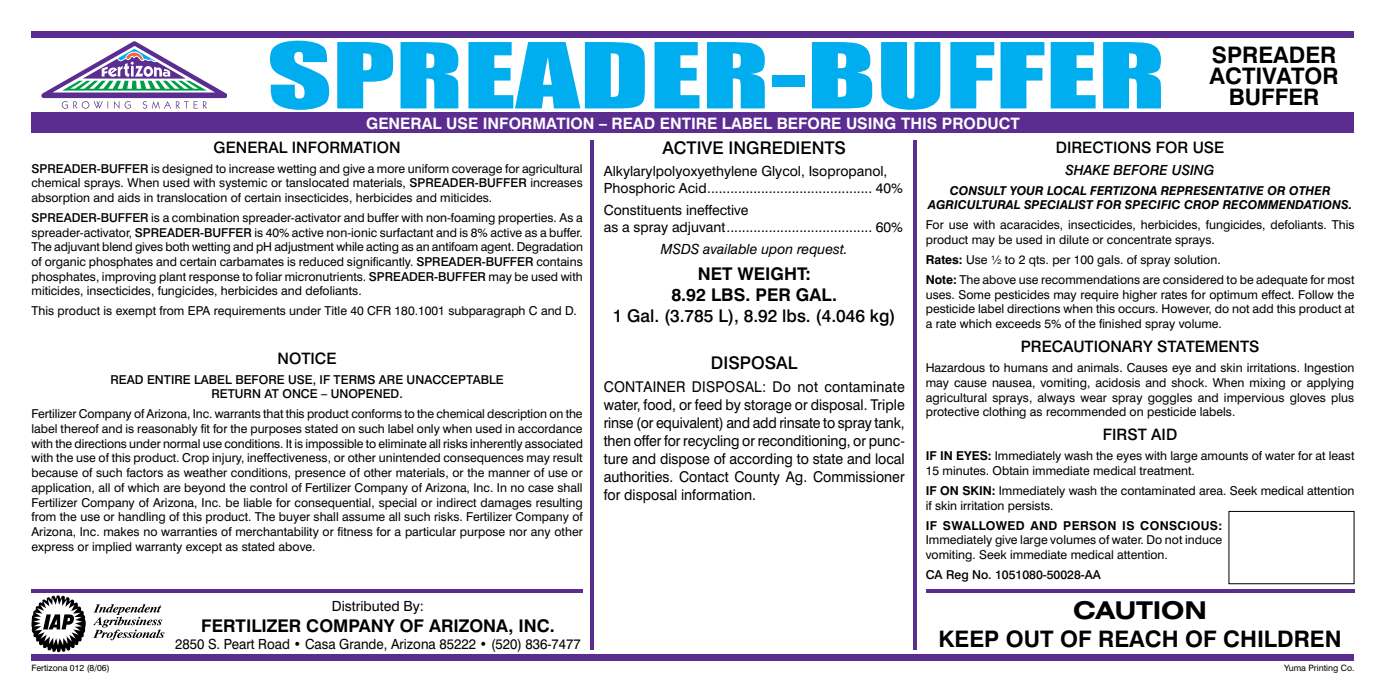
<style>
.page{position:relative;width:1386px;height:693px;background:#fff}
.page>*{position:absolute;margin:0;border:0;box-sizing:border-box;transform-origin:0 0}
.t1{font:84px "Impact";color:#00adef;scale:1.5 1}
.t2{font:700 expanded 24.5px "Swiss 721 BT";color:#000}
.t3{font:700 22.75px/21px "Swiss 721 BT";color:#000;text-align:center}
.t4{font:500 17.5px "Swiss 721 BT";color:#000}
.t5{font:700 17.5px/21px "Swiss 721 BT";color:#000;text-align:center}
.t6{font:500 15.75px "Swiss 721 BT";color:#000}
.t7{font:700 15.75px "Swiss 721 BT";color:#fff}
.t8{font:14.88px/17.8px "Swiss 721 BT";color:#000;text-align:justify;scale:.95 1}
.t9{font:14px/16.8px "Swiss 721 BT";color:#000}
.t10{font:14px "Swiss 721 BT";color:#000;scale:.95 1}
.t11{font:italic 14px "Swiss 721 BT";color:#000}
.t12{font:italic 500 14px "Swiss 721 BT";color:#000}
.t13{font:12.25px/14.7px "Swiss 721 BT";color:#000;text-align:justify}
.t14{font:italic 700 12.25px/14.7px "Swiss 721 BT";color:#000;text-align:center}
.t15{font:500 12.25px "Swiss 721 BT";color:#000}
.t16{font:700 12.25px "Swiss 721 BT";letter-spacing:.025em;color:#000}
.t17{font:8.75px "Swiss 721 BT";color:#000}
.s1{font-weight:500}
.s2{font-weight:700}
</style>
<div class="page">
<div style="left:32px;top:112px;width:1322px;height:21px;background:#5c2d91"></div>
<div style="left:32px;top:32px;width:1322px;height:6px;background:#5c2d91"></div>
<div style="left:32px;top:654px;width:1322px;height:8px;background:#5c2d91"></div>
<hr style="left:32px;top:589px;width:551px;height:4px;background:#5c2d91">
<hr style="left:591px;top:140px;width:3px;height:509px;background:#5c2d91">
<hr style="left:914px;top:140px;width:3px;height:509px;background:#5c2d91">
<hr style="left:926px;top:589px;width:428px;height:4px;background:#5c2d91">
<svg style="left:93px;top:604px;width:71px;height:36px"></svg>
<svg style="left:32px;top:595px;width:54px;height:57px"></svg>
<div style="left:1228px;top:511px;width:126px;height:73px;border:1px solid #000"></div>
<svg style="left:41px;top:41px;width:186px;height:68px"></svg>
<h1 class="t1" style="left:267px;top:10px;width:601px">SPREADER-BUFFER</h1>
<p class="t7" style="left:366px;top:114px;width:46px">GENERAL</p>
<p class="t7" style="left:446px;top:114px;width:12px">USE</p>
<p class="t7" style="left:483px;top:114px;width:28px">INFOR</p>
<p class="t7" style="left:532px;top:114px;width:24px">MATIO</p>
<p class="t7" style="left:583px;top:114px;width:40px">N – READ</p>
<p class="t7" style="left:660px;top:114px;width:32px">ENTIRE</p>
<p class="t7" style="left:722px;top:114px;width:11px">LABEL</p>
<p class="t7" style="left:777px;top:114px;width:12px">BEFORE</p>
<p class="t7" style="left:846px;top:114px;width:65px">USINGTHIS</p>
<p class="t7" style="left:942px;top:114px;width:12px">PRODUCT</p>
<h3 class="t3" style="left:1210px;top:44px;width:131px">SPREADER<br>ACTIVATOR<br>BUFFER</h3>
<p class="t6" style="left:214px;top:137px;width:188px">GENERAL I NFORMATION</p>
<p class="t13" style="left:32px;top:161px;width:553px"><span class="s1">SPREADER-BUFFER</span> is designed to increase wetting and give a more uniform coverage for agricultural chemical sprays. When used with systemic or tanslocated materials, <span class="s1">SPREADER-BUFFER</span> increases absorption and aids in translocation of certain insecticides, herbicides and miticides.</p>
<p class="t13" style="left:31px;top:210px;width:553px"><span class="s1">SPREADER-BUFFER</span> is a combination spreader-activator and buffer with non-foaming properties. As a spreader-activator, <span class="s1">SPREADER-BUFFER</span> is 40% active non-ionic surfactant and is 8% active as a buffer.<br>The adjuvant blend gives both wetting and pH adjustment while acting as an antifoam agent. Degradation of organic phosphates and certain carbamates is reduced significantly. <span class="s1">SPREADER-BUFFER</span> contains phosphates, improving plant response to foliar micronutrients. <span class="s1">SPREADER-BUFFER</span> may be used with miticides, insecticides, fungicides, herbicides and defoliants.</p>
<p class="t13" style="left:32px;top:304px;width:547px">This product is exempt from EPA requirements under Title 40 CFR 180.1001 subparagraph C and D.</p>
<p class="t6" style="left:278px;top:349px;width:11px">NOTICE</p>
<p class="t15" style="left:111px;top:372px;width:92px">READ ENTIRE LAB</p>
<p class="t15" style="left:217px;top:372px;width:265px">EL BEFORE USE, IF TERMS ARE UNACCEPTABL</p>
<p class="t15" style="left:496px;top:372px;width:9px">E</p>
<p class="t15" style="left:211px;top:387px;width:193px">RETURN AT ONCE – UNOPENED.</p>
<p class="t13" style="left:32px;top:407px;width:553px">Fertilizer Company of Arizona, Inc. warrants that this product conforms to the chemical description on the label thereof and is reasonably fit for the purposes stated on such label only when used in accordance with the directions under normal use conditions. It is impossible to eliminate all risks inherently associated with the use of this product. Crop injury, ineffectiveness, or other unintended consequences may result because of such factors as weather conditions, presence of other materials, or the manner of use or application, all of which are beyond the control of Fertilizer Company of Arizona, Inc. In no case shall Fertilizer Company of Arizona, Inc. be liable for consequential, special or indirect damages resulting from the use or handling of this product. The buyer shall assume all such risks. Fertilizer Company of Arizona, Inc. makes no warranties of merchantability or fitness for a particular purpose nor any other express or implied warranty except as stated above.</p>
<h3 class="t4" style="left:662px;top:137px;width:185px">ACTIVE INGREDIENTS</h3>
<p class="t9" style="left:604px;top:163px;width:301px">Alkylarylpolyoxyethylene Glycol, Isopropanol,<br>Phosphoric Acid........................................... 40%</p>
<p class="t9" style="left:604px;top:201px;width:301px">Constituents ineffective<br>as a spray adjuvant...................................... 60%</p>
<p class="t11" style="left:661px;top:240px;width:188px">MSDS available upon request.</p>
<h3 class="t5" style="left:671px;top:263px;width:167px">NET WEIGHT:<br>8.92 LBS. PER GAL.</h3>
<h3 class="t4" style="left:613px;top:305px;width:284px">1 GAL. (3.785 L), 8.92 LBS. (4.046 KG)</h3>
<h3 class="t4" style="left:711px;top:352px;width:77px">DISPOSAL</h3>
<p class="t8" style="left:604px;top:378px;width:318px">Contai ner Di sposal: Do not contaminate water, food, or feed by storage or disposal. Triple rinse (or equivalent) and add rinsate to spray tank, then offer for recycling or reconditioning, or punc&shy;ture and dispose of according to state and local authorities. Contact County Ag. Commissioner for disposal information.</p>
<p class="t6" style="left:1056px;top:137px;width:170px">DIRECTIONS FOR USE</p>
<p class="t12" style="left:1066px;top:161px;width:150px">SHAKE BEFORE USING</p>
<p class="t14" style="left:928px;top:183px;width:426px">CONSULT YOUR LOCAL FERTIZONA REPRESENTATIVE OR OTHER<br>AGRICULTURAL SPECIALIST FOR SPECIFIC CROP RECOMMENDATIONS.</p>
<p class="t13" style="left:926px;top:218px;width:430px">For use with acaracides, insecticides, herbicides, fungicides, defoliants. This product may be used in dilute or concentrate sprays.</p>
<p class="t13" style="left:926px;top:250px;width:430px;line-height:19.9px"><span class="s2">RATES:</span> Use ½ to 2 qts. per 100 gals. of spray solution.<br><span class="s2">NOTE:</span> The above use recommendations are considered to be adequate for most</p>
<p class="t13" style="left:926px;top:287px;width:430px">uses. Some pesticides may require higher rates for optimum effect. Follow the pesticide label directions when this occurs. However, do not add this product at a rate which exceeds 5% of the finished spray volume.</p>
<p class="t6" style="left:1021px;top:337px;width:240px">PRECAUTIONARY STATEMENTS</p>
<p class="t13" style="left:926px;top:360px;width:430px">Hazardous to humans and animals. Causes eye and skin irritations. Ingestion may cause nausea, vomiting, acidosis and shock. When mixing or applying agricultural sprays, always wear spray goggles and impervious gloves plus protective clothing as recommended on pesticide labels.</p>
<p class="t6" style="left:1103px;top:425px;width:76px">FIRST AID</p>
<p class="t13" style="left:926px;top:449px;width:430px"><span class="s2">I F IN EYES:</span> Immediately wash the eyes with large amounts of water for at least<br>15 minutes. Obtain immediate medical treatment.</p>
<p class="t13" style="left:926px;top:483px;width:430px"><span class="s2">I F ON SKIN:</span> Immediately wash the contaminated area. Seek medical attention if skin irritation persists.</p>
<p class="t16" style="left:926px;top:518px;width:298px">IF SWALLOWED AND PERSON IS CONSCIOUS:</p>
<p class="t13" style="left:926px;top:533px;width:298px">Immediately give large volumes of water. Do not induce vomiting. Seek immediate medical attention.</p>
<p class="t15" style="left:926px;top:567px;width:177px">CA REG NO. 1051080-50028-AA</p>
<p class="t9" style="left:332px;top:598px;width:94px">Distributed By:</p>
<h3 class="t5" style="left:201px;top:615px;width:10px">FERTILI</h3>
<h3 class="t5" style="left:267px;top:615px;width:289px">ZER COMPANY OF ARIZONA, INC.</h3>
<p class="t10" style="left:175px;top:635px;width:429px">2850 S. Peart Road • Casa Grande, Arizona 85222 • (520) 836-7477</p>
<h2 class="t2" style="left:1073px;top:596px;width:135px">CAUTION</h2>
<h3 class="t3" style="left:939px;top:628px;width:401px">KEEP OUT OF REACH OF CHILDREN</h3>
<p class="t17" style="left:32px;top:663px;width:80px">Fertizona 012 (8/06)</p>
<p class="t17" style="left:1284px;top:663px;width:72px">Yuma Printing Co.</p>
</div>
